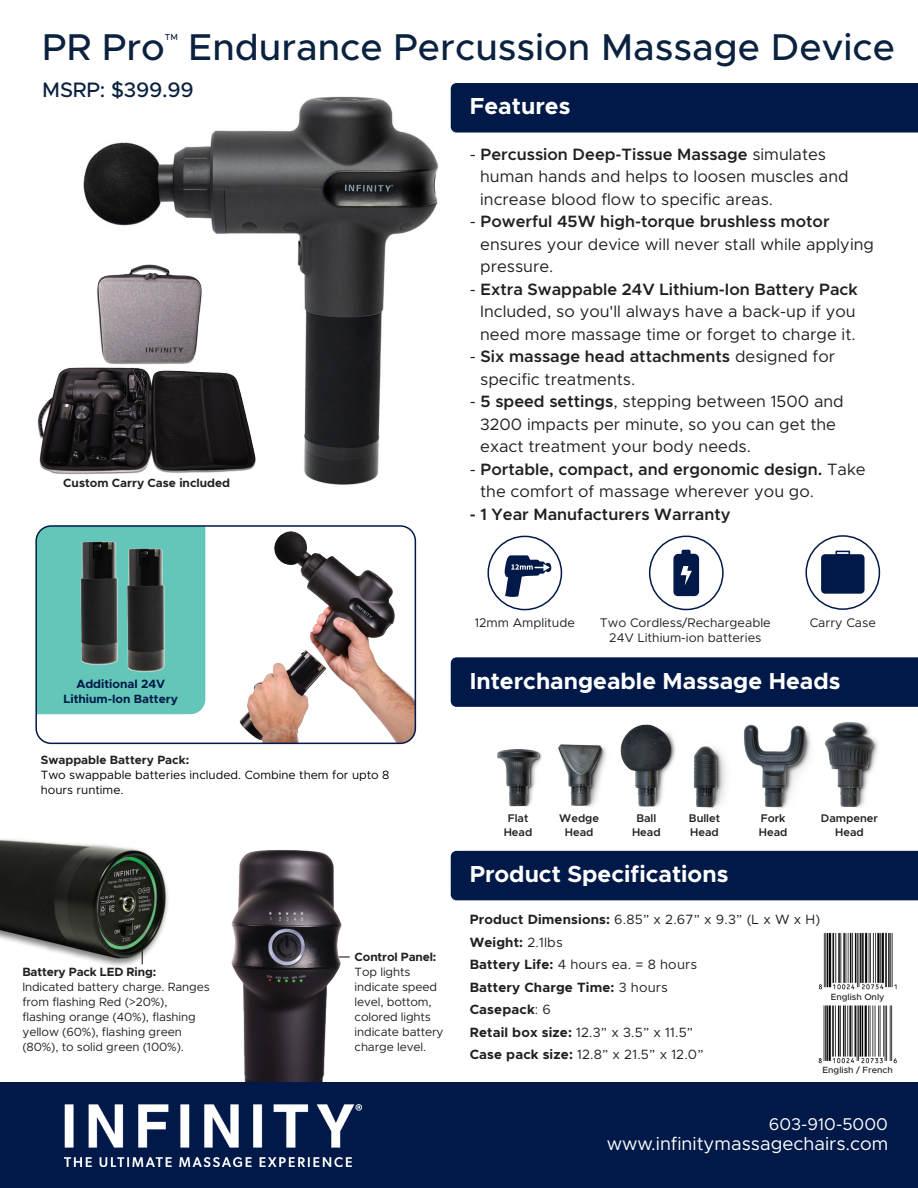
<style>
.page{position:relative;width:918px;height:1188px;background:#fff}
.page>*{position:absolute;margin:0;border:0;box-sizing:border-box;transform-origin:0 0}
.t1{font:500 37.5px "Metropolis";color:#0a213f}
.t2{font:700 23.25px "Metropolis";color:#fff}
.t3{font:500 21px "Metropolis";letter-spacing:-.01em;color:#0a213f}
.t4{font:18.45px "Metropolis";color:#fff}
.t5{font:17.1px "Metropolis";color:#fff}
.t6{font:16.5px/22.5px "Metropolis";color:#231f20}
.t7{font:600 16.5px "Metropolis";color:#231f20}
.t8{font:700 13.5px/22.5px "Metropolis";letter-spacing:.01em;color:#231f20}
.t9{font:12.6px/15.1px "Metropolis";color:#231f20;text-align:center}
.t10{font:12px/15px "Metropolis";letter-spacing:-.01em;color:#231f20}
.t11{font:700 12px "Metropolis";color:#231f20}
.t12{font:12px/15px "Metropolis";color:#000}
.t13{font:700 12px/15px "Metropolis";color:#001948;text-align:center}
.t14{font:600 11.25px/14px "Metropolis";color:#231f20;text-align:center}
.t15{font:500 9px "Metropolis";color:#231f20}
.t16{font:500 8.7px "Metropolis";color:#0a213f}
.s1{font-weight:600}
.s2{font-weight:400}
</style>
<div class="page">
<img style="left:142px;top:852px;width:282px;height:231px">
<img style="left:0;top:714px;width:321px;height:347px">
<img style="left:83px;top:87px;width:368px;height:398px">
<div style="left:649px;top:536px;width:75px;height:74px;border:2px solid #001948;border-radius:50%"></div>
<svg style="left:673px;top:550px;width:26px;height:46px"></svg>
<div style="left:805px;top:535px;width:75px;height:75px;border:2px solid #001948;border-radius:50%"></div>
<div style="left:821px;top:554px;width:44px;height:40px;background:#001948;border-radius:4px"></div>
<div style="left:836px;top:551px;width:14px;height:4px;border:2px solid #001948"></div>
<div style="left:487px;top:536px;width:75px;height:74px;border:2px solid #001948;border-radius:50%"></div>
<svg style="left:505px;top:555px;width:46px;height:42px"></svg>
<div style="left:451px;top:851px;width:467px;height:49px;background:#001948"></div>
<div style="left:451px;top:657px;width:467px;height:50px;background:#001948"></div>
<div style="left:451px;top:83px;width:467px;height:50px;background:#001948"></div>
<img style="left:485px;top:657px;width:407px;height:214px">
<div style="left:38px;top:698px;width:160px;height:16px;background:#64c6b9"></div>
<img style="left:198px;top:528px;width:216px;height:214px">
<img style="left:38px;top:528px;width:179px;height:170px">
<div style="left:35px;top:525px;width:381px;height:219px;border:2px solid #001948;border-radius:15px"></div>
<img style="left:37px;top:255px;width:227px;height:230px">
<div style="left:0;top:1083px;width:918px;height:105px;background:#001948"></div>
<img style="left:818px;top:932px;width:79px;height:58px">
<img style="left:818px;top:1006px;width:79px;height:58px">
<img style="left:64px;top:1104px;width:298px;height:62px">
<h1 class="t1" style="left:42px;top:24px;width:124px">PR Pro</h1>
<p class="t16" style="left:165px;top:32px;width:15px">TM</p>
<h1 class="t1" style="left:189px;top:24px;width:708px">Endurance Percussion Massage Device</h1>
<p class="t3" style="left:42px;top:77px;width:153px">MSRP: $399.99</p>
<p class="t11" style="left:63px;top:475px;width:168px">Custom Carry Case included</p>
<h2 class="t2" style="left:470px;top:91px;width:102px">Features</h2>
<p class="t6" style="left:480px;top:143px;width:370px;text-indent:-10px">- <span class="s1">Percussion Deep-Tissue Massage</span> simulates human hands and helps to loosen muscles and increase blood flow to specific areas.</p>
<p class="t6" style="left:480px;top:210px;width:395px;text-indent:-10px">- <span class="s1">Powerful 45W high-torque brushless motor </span>ensures your device will never stall while applying pressure.</p>
<p class="t6" style="left:470px;top:278px;width:390px;text-align:center">- <span class="s1">Extra Swappable 24V Lithium-Ion Battery Pack<br></span>Included, so you'll always have a back-up if you need more massage time or forget to charge it.</p>
<p class="t6" style="left:480px;top:345px;width:357px;text-indent:-10px">- <span class="s1">Six massage head attachments</span> designed for specific treatments.</p>
<p class="t6" style="left:480px;top:390px;width:365px;text-indent:-10px">- <span class="s1">5 speed settings</span>, stepping between 1500 and<br>3200 impacts per minute, so you can get the exact treatment your body needs.</p>
<p class="t6" style="left:480px;top:458px;width:387px;text-indent:-10px">- <span class="s1">Portable, compact, and ergonomic design.</span> Take the comfort of massage wherever you go.</p>
<p class="t7" style="left:470px;top:504px;width:263px">- 1 Year Manufacturers Warranty</p>
<p class="t13" style="left:64px;top:676px;width:116px">Additional 24V<br>Lithium-Ion Battery</p>
<p class="t11" style="left:41px;top:753px;width:150px">Swappable Battery Pack:</p>
<p class="t12" style="left:41px;top:768px;width:350px">Two swappable batteries included. Combine them for upto 8 hours runtime.</p>
<p class="t11" style="left:22px;top:964px;width:135px">Battery Pack LED Ring:</p>
<p class="t10" style="left:22px;top:979px;width:189px">Indicated battery charge. Ranges from flashing Red (&gt;20%), flashing orange (40%), flashing yellow (60%), flashing green (80%), to solid green (100%).</p>
<p class="t11" style="left:355px;top:949px;width:83px">Control Panel:</p>
<p class="t10" style="left:355px;top:964px;width:91px">Top lights indicate speed level, bottom, colored lights indicate battery charge level.</p>
<p class="t9" style="left:600px;top:615px;width:172px">Two Cordless/Rechargeable<br>24V Lithium-ion batteries</p>
<p class="t9" style="left:475px;top:615px;width:102px">12mm Amplitude</p>
<p class="t9" style="left:810px;top:615px;width:68px">Carry Case</p>
<h2 class="t2" style="left:470px;top:666px;width:372px">Interchangeable Massage Heads</h2>
<p class="t14" style="left:504px;top:811px;width:30px">Flat<br>Head</p>
<p class="t14" style="left:559px;top:811px;width:41px">Wedge<br>Head</p>
<p class="t14" style="left:632px;top:811px;width:30px">Ball<br>Head</p>
<p class="t14" style="left:689px;top:811px;width:33px;text-align:left">Bullet<br>Head</p>
<p class="t14" style="left:759px;top:811px;width:30px;text-align:left">Fork<br>Head</p>
<p class="t14" style="left:821px;top:811px;width:59px">Dampener<br>Head</p>
<h2 class="t2" style="left:470px;top:859px;width:260px">Product Specifications</h2>
<p class="t8" style="left:470px;top:909px;width:352px">Product Dimensions: <span class="s2">6.85” x 2.67” x 9.3” (L x W x H)<br></span>Weight: <span class="s2">2.1lbs<br></span>Battery Life: <span class="s2">4 hours ea. = 8 hours<br></span>Battery Charge Time: <span class="s2">3 hours<br></span>Casepack<span class="s2">: 6<br></span>Retail box size: <span class="s2">12.3” x 3.5” x 11.5”<br></span>Case pack size: <span class="s2">12.8” x 21.5” x 12.0”</span></p>
<p class="t15" style="left:831px;top:992px;width:55px">English Only</p>
<p class="t15" style="left:823px;top:1065px;width:72px">English / French</p>
<p class="t5" style="left:769px;top:1113px;width:121px">603-910-5000</p>
<p class="t4" style="left:607px;top:1132px;width:283px">www.infinitymassagechairs.com</p>
</div>
